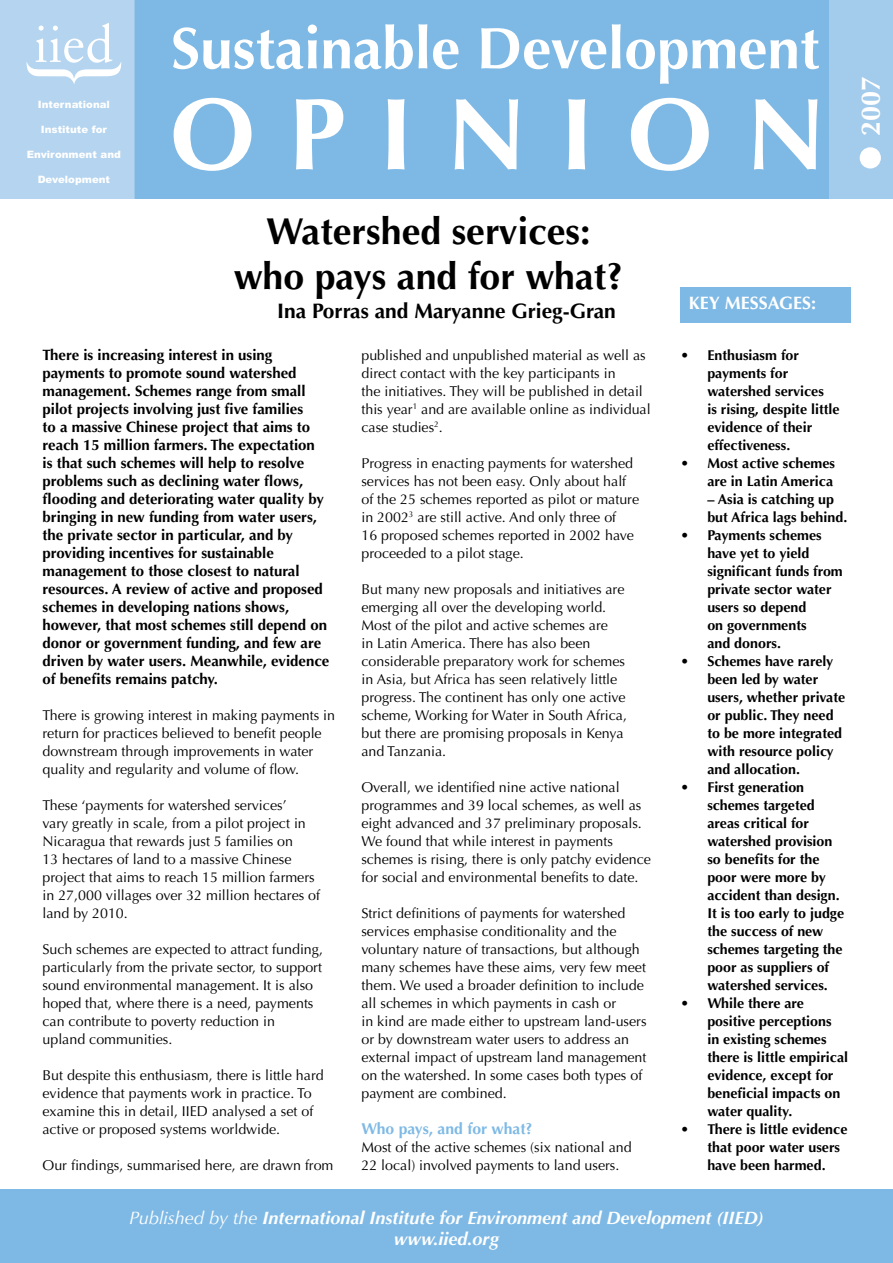
<style>
.page{position:relative;width:893px;height:1263px;background:#fff}
.page>*{position:absolute;margin:0;border:0;box-sizing:border-box;transform-origin:0 0}
.t1{font:700 102px "Optima";letter-spacing:.33em;color:#fff}
.t2{font:700 63px "Arial";color:#fff}
.t3{font:700 58.5px "Optima";color:#fff}
.t4{font:700 37.5px/45px "Optima";color:#000;text-align:center}
.t5{font:700 27px "Optima";color:#fff}
.t6{font:700 21px "Optima";color:#000}
.t7{font:italic 700 18px/21.6px "Optima";color:#fff;text-align:center}
.t8{font:700 18px "Optima";color:#fff}
.t9{font:700 15.75px "Optima";color:#7eb9e5}
.t10{font:700 15px/18px "Optima";color:#000}
.t11{font:14.25px/18px "Optima";color:#000}
.t12{font:700 14.25px/18px "Optima";color:#000}
.t13{font:900 10.2px "Arial";color:#fff}
.s1{font-weight:400}
</style>
<div class="page">
<div style="left:0;top:0;width:150px;height:199px;background:#b4d4ef"></div>
<div style="left:135px;top:0;width:694px;height:199px;background:#7eb9e5"></div>
<div style="left:0;top:1189px;width:893px;height:74px;background:#7eb9e5"></div>
<svg style="left:27px;top:23px;width:94px;height:61px"></svg>
<div style="left:829px;top:0;width:64px;height:199px;background:#a3cbec"></div>
<svg style="left:859px;top:147px;width:22px;height:22px"></svg>
<div style="left:680px;top:288px;width:170px;height:35px;background:#7eb9e5"></div>
<p class="t13" style="left:38px;top:97px;width:74px">International</p>
<p class="t13" style="left:41px;top:122px;width:68px">Institute for</p>
<p class="t13" style="left:27px;top:147px;width:96px">Environment and</p>
<p class="t13" style="left:38px;top:172px;width:74px">Development</p>
<h3 class="t3" style="left:171px;top:14px;width:650px">Sustainable Development</h3>
<h1 class="t1" style="left:170px;top:75px;width:657px">OPINION</h1>
<h3 class="t4" style="left:234px;top:210px;width:391px">Watershed services: who pays and for what?</h3>
<h3 class="t6" style="left:277px;top:298px;width:340px">Ina Porras and Maryanne Grieg-Gran</h3>
<p class="t10" style="left:43px;top:346px;width:288px">There is increasing interest in using payments to promote sound watershed management. Schemes range from small pilot projects involving just five families<br>to a massive Chinese project that aims to reach 15 million farmers. The expectation<br>is that such schemes will help to resolve problems such as declining water flows, flooding and deteriorating water quality by bringing in new funding from water users, the private sector in particular, and by providing incentives for sustainable management to those closest to natural resources. A review of active and proposed schemes in developing nations shows, however, that most schemes still depend on donor or government funding, and few are driven by water users. Meanwhile, evidence of benefits remains patchy.</p>
<p class="t11" style="left:43px;top:706px;width:294px">There is growing interest in making payments in return for practices believed to benefit people downstream through improvements in water quality and regularity and volume of flow.</p>
<p class="t11" style="left:43px;top:796px;width:279px">These ‘payments for watershed services’<br>vary greatly in scale, from a pilot project in Nicaragua that rewards just 5 families on<br>13 hectares of land to a massive Chinese project that aims to reach 15 million farmers in 27,000 villages over 32 million hectares of land by 2010.</p>
<p class="t11" style="left:43px;top:940px;width:282px">Such schemes are expected to attract funding, particularly from the private sector, to support sound environmental management. It is also hoped that, where there is a need, payments can contribute to poverty reduction in<br>upland communities.</p>
<p class="t11" style="left:43px;top:1066px;width:283px">But despite this enthusiasm, there is little hard evidence that payments work in practice. To examine this in detail, IIED analysed a set of active or proposed systems worldwide.</p>
<p class="t11" style="left:43px;top:1156px;width:292px">Our findings, summarised here, are drawn from</p>
<p class="t11" style="left:361px;top:346px;width:291px">published and unpublished material as well as direct contact with the key participants in<br>the initiatives. They will be published in detail this year<sup>1</sup> and are available online as individual case studies<sup>2</sup>.</p>
<p class="t11" style="left:361px;top:454px;width:279px">Progress in enacting payments for watershed services has not been easy. Only about half of the 25 schemes reported as pilot or mature in 2002<sup>3</sup> are still active. And only three of<br>16 proposed schemes reported in 2002 have proceeded to a pilot stage.</p>
<p class="t11" style="left:361px;top:580px;width:267px">But many new proposals and initiatives are emerging all over the developing world.<br>Most of the pilot and active schemes are<br>in Latin America. There has also been considerable preparatory work for schemes in Asia, but Africa has seen relatively little progress. The continent has only one active scheme, Working for Water in South Africa, but there are promising proposals in Kenya and Tanzania.</p>
<p class="t11" style="left:361px;top:778px;width:291px">Overall, we identified nine active national programmes and 39 local schemes, as well as eight advanced and 37 preliminary proposals.<br>We found that while interest in payments schemes is rising, there is only patchy evidence for social and environmental benefits to date.</p>
<p class="t11" style="left:361px;top:904px;width:287px">Strict definitions of payments for watershed services emphasise conditionality and the voluntary nature of transactions, but although many schemes have these aims, very few meet them. We used a broader definition to include all schemes in which payments in cash or<br>in kind are made either to upstream land-users or by downstream water users to address an external impact of upstream land management on the watershed. In some cases both types of payment are combined.</p>
<p class="t9" style="left:361px;top:1119px;width:173px">Who pays, and for what?</p>
<p class="t11" style="left:361px;top:1138px;width:272px">Most of the active schemes (six national and<br>22 local) involved payments to land users.</p>
<p class="t8" style="left:689px;top:293px;width:129px">KEY MESSAGES:</p>
<p class="t12" style="left:707px;top:346px;width:134px">Enthusiasm for payments for watershed services<br>is rising, despite little evidence of their effectiveness.<br>Most active schemes are in Latin America</p>
<p class="t12" style="left:707px;top:490px;width:142px">– Asia is catching up but Africa lags behind.<br>Payments schemes have yet to yield significant funds from private sector water users so depend<br>on governments<br>and donors.<br>Schemes have rarely been led by water users, whether private or public. They need to be more integrated with resource policy and allocation.<br>First generation schemes targeted areas critical for watershed provision so benefits for the poor were more by accident than design.<br>It is too early to judge the success of new schemes targeting the poor as suppliers of watershed services.<br>While there are positive perceptions<br>in existing schemes there is little empirical evidence, except for beneficial impacts on water quality.<br>There is little evidence that poor water users have been harmed.</p>
<p class="t12" style="left:680px;top:346px;width:10px">•</p>
<p class="t12" style="left:680px;top:454px;width:10px">•</p>
<p class="t12" style="left:680px;top:526px;width:10px">•</p>
<p class="t12" style="left:680px;top:652px;width:10px">•</p>
<p class="t12" style="left:680px;top:778px;width:10px">•</p>
<p class="t12" style="left:680px;top:994px;width:10px">•</p>
<p class="t12" style="left:680px;top:1120px;width:10px">•</p>
<h3 class="t5" style="left:855px;top:136px;width:62px;rotate:-90deg">2007</h3>
<h2 class="t2" style="left:829px;top:169px;width:24px;rotate:-90deg">•</h2>
<p class="t7" style="left:129px;top:1207px;width:636px"><span class="s1">Published by the</span> International Institute for Environment and Development (IIED) www.iied.org</p>
</div>
